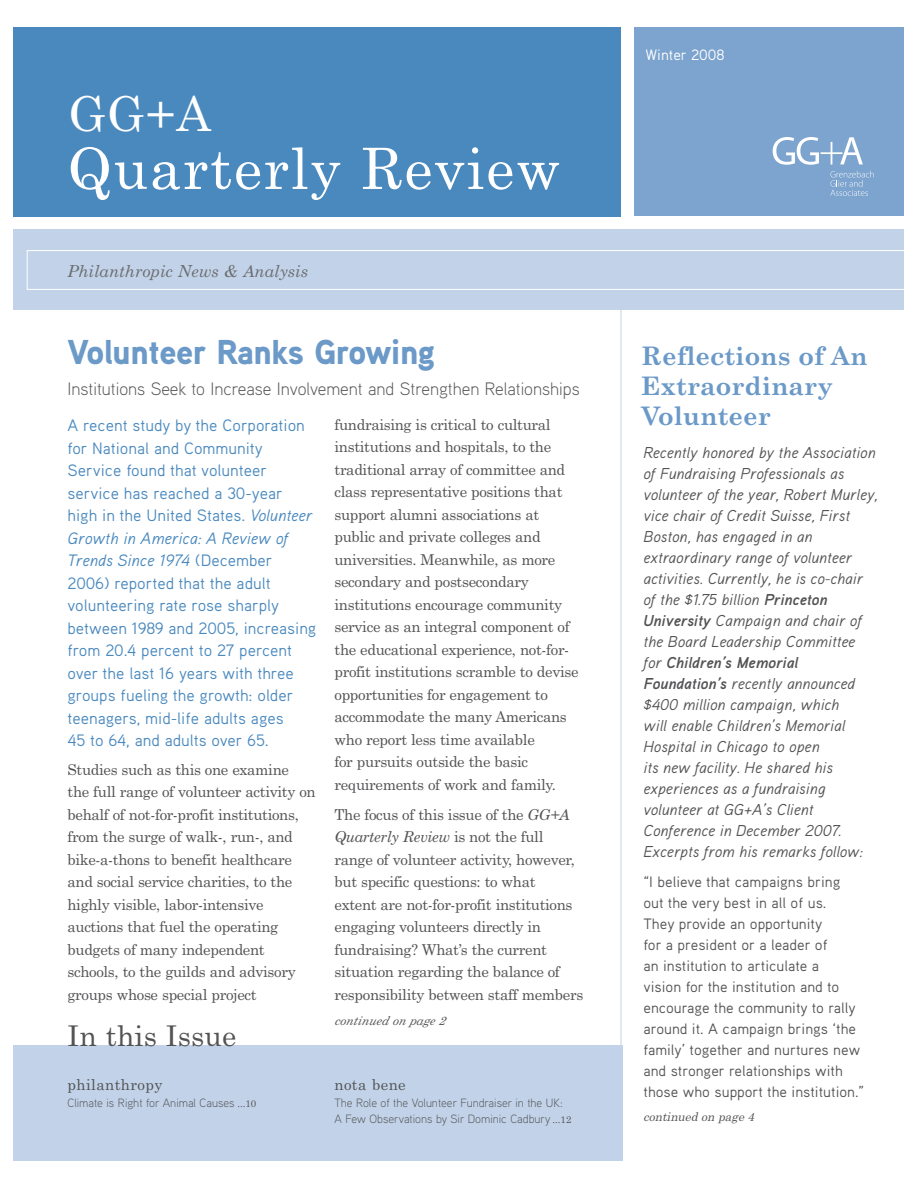
<style>
.page{position:relative;width:918px;height:1188px;background:#fff}
.page>*{position:absolute;margin:0;border:0;box-sizing:border-box;transform-origin:0 0}
.t1{font:57px "Century Schoolbook";letter-spacing:.03em;color:#fff}
.t2{font:48px "Century Schoolbook";color:#fff}
.t3{font:900 34.5px "Aaux Pro";letter-spacing:-.01em;color:#6b99c8}
.t4{font:28.5px "Century Schoolbook";letter-spacing:.005em;color:#535355}
.t5{font:700 25.5px/30px "Century Schoolbook";color:#6b99c8}
.t6{font:300 18px "Aaux Pro";color:#535355}
.t7{font:16.5px/22.5px "Aaux Pro";color:#4a89be}
.t8{font:italic 16.5px "Century Schoolbook";color:#6c6d70}
.t9{font:italic 15.75px/21px "Aaux Pro";color:#535355}
.t10{font:15px/22.5px "Century Schoolbook";letter-spacing:-.02em;color:#535355}
.t11{font:15px/21px "Aaux Pro";color:#535355}
.t12{font:15px "Century Schoolbook";letter-spacing:.03em;color:#535355}
.t13{font:15px "Aaux Pro";color:#fff}
.t14{font:300 12px/16.5px "Aaux Pro";color:#535355}
.t15{font:italic 12px "Century Schoolbook";color:#535355}
.t16{font:italic 12px "Century Schoolbook";color:#535355}
.s1{font-style:italic}
.s2{font-family:"Century Schoolbook";font-weight:400;font-size:9.75px}
.s3{font-weight:700}
</style>
<div class="page">
<hr style="left:621px;top:258px;width:1px;height:903px;background:#c2d3e9">
<div style="left:14px;top:27px;width:607px;height:189px;background:#4a89be"></div>
<div style="left:14px;top:230px;width:890px;height:80px;background:#c2d3e9"></div>
<div style="left:634px;top:27px;width:270px;height:189px;background:#7ca4ce"></div>
<svg style="left:830px;top:171px;width:44px;height:25px"></svg>
<svg style="left:773px;top:137px;width:90px;height:28px"></svg>
<div style="left:27px;top:250px;width:882px;height:40px;border:1px solid #fff"></div>
<div style="left:14px;top:1046px;width:609px;height:115px;background:#c2d3e9"></div>
<h2 class="t2" style="left:69px;top:96px;width:144px">GG+A</h2>
<h1 class="t1" style="left:68px;top:147px;width:494px">Quarterly Review</h1>
<p class="t8" style="left:68px;top:265px;width:242px">Philanthropic News &amp; Analysis</p>
<h3 class="t3" style="left:68px;top:340px;width:369px">Volunteer Ranks Growing</h3>
<p class="t6" style="left:68px;top:383px;width:514px">Institutions Seek to Increase Involvement and Strengthen Relationships</p>
<p class="t7" style="left:68px;top:416px;width:250px">A recent study by the Corporation for National and Community<br>Service found that volunteer service has reached a 30-year high in the United States. <span class="s1">Volunteer<br>Growth in America: A Review of<br>Trends Since 1974</span> (December<br>2006) reported that the adult volunteering rate rose sharply between 1989 and 2005, increasing from 20.4 percent to 27 percent over the last 16 years with three groups fueling the growth: older teenagers, mid-life adults ages<br>45 to 64, and adults over 65.</p>
<p class="t10" style="left:68px;top:760px;width:250px">Studies such as this one examine<br>the full range of volunteer activity on behalf of not-for-profit institutions, from the surge of walk-, run-, and bike-a-thons to benefit healthcare and social service charities, to the highly visible, labor-intensive auctions that fuel the operating budgets of many independent schools, to the guilds and advisory groups whose special project</p>
<h3 class="t4" style="left:68px;top:1025px;width:170px">In this Issue</h3>
<p class="t12" style="left:68px;top:1079px;width:97px">philanthropy</p>
<p class="t14" style="left:68px;top:1096px;width:190px">Climate is Right for Animal Causes <span class="s2">...10</span></p>
<p class="t10" style="left:334px;top:414px;width:246px">fundraising is critical to cultural institutions and hospitals, to the traditional array of committee and class representative positions that support alumni associations at public and private colleges and universities. Meanwhile, as more secondary and postsecondary institutions encourage community service as an integral component of the educational experience, not-for&shy;profit institutions scramble to devise opportunities for engagement to accommodate the many Americans who report less time available<br>for pursuits outside the basic requirements of work and family.</p>
<p class="t10" style="left:334px;top:804px;width:250px">The focus of this issue of the <span class="s1">GG+A Quarterly Review</span> is not the full range of volunteer activity, however, but specific questions: to what<br>extent are not-for-profit institutions engaging volunteers directly in fundraising? What’s the current situation regarding the balance of responsibility between staff members</p>
<p class="t15" style="left:334px;top:1016px;width:112px">continued on page 2</p>
<p class="t12" style="left:334px;top:1079px;width:73px">nota bene</p>
<p class="t14" style="left:334px;top:1095px;width:238px">The Role of the Volunteer Fundraiser in the UK:<br>A Few Observations by Sir Dominic Cadbury <span class="s2">...12</span></p>
<p class="t13" style="left:645px;top:49px;width:81px">Winter 2008</p>
<h3 class="t5" style="left:641px;top:344px;width:228px">Reflections of An<br>Extraordinary<br>Volunteer</h3>
<p class="t9" style="left:644px;top:444px;width:236px">Recently honored by the Association of Fundraising Professionals as volunteer of the year, Robert Murley, vice chair of Credit Suisse, First<br>Boston, has engaged in an extraordinary range of volunteer activities. Currently, he is co-chair of the $1.75 billion <span class="s3">Princeton<br>University</span> Campaign and chair of the Board Leadership Committee<br>for <span class="s3">Children’s Memorial<br>Foundation’s</span> recently announced $400 million campaign, which<br>will enable Children’s Memorial<br>Hospital in Chicago to open<br>its new facility. He shared his experiences as a fundraising volunteer at GG+A’s Client<br>Conference in December 2007.<br>Excerpts from his remarks follow:</p>
<p class="t11" style="left:644px;top:873px;width:222px">“I believe that campaigns bring out the very best in all of us.<br>They provide an opportunity<br>for a president or a leader of<br>an institution to articulate a<br>vision for the institution and to encourage the community to rally around it. A campaign brings ‘the family’ together and nurtures new and stronger relationships with those who support the institution.”</p>
<p class="t16" style="left:644px;top:1112px;width:115px">continued on page 4</p>
</div>
